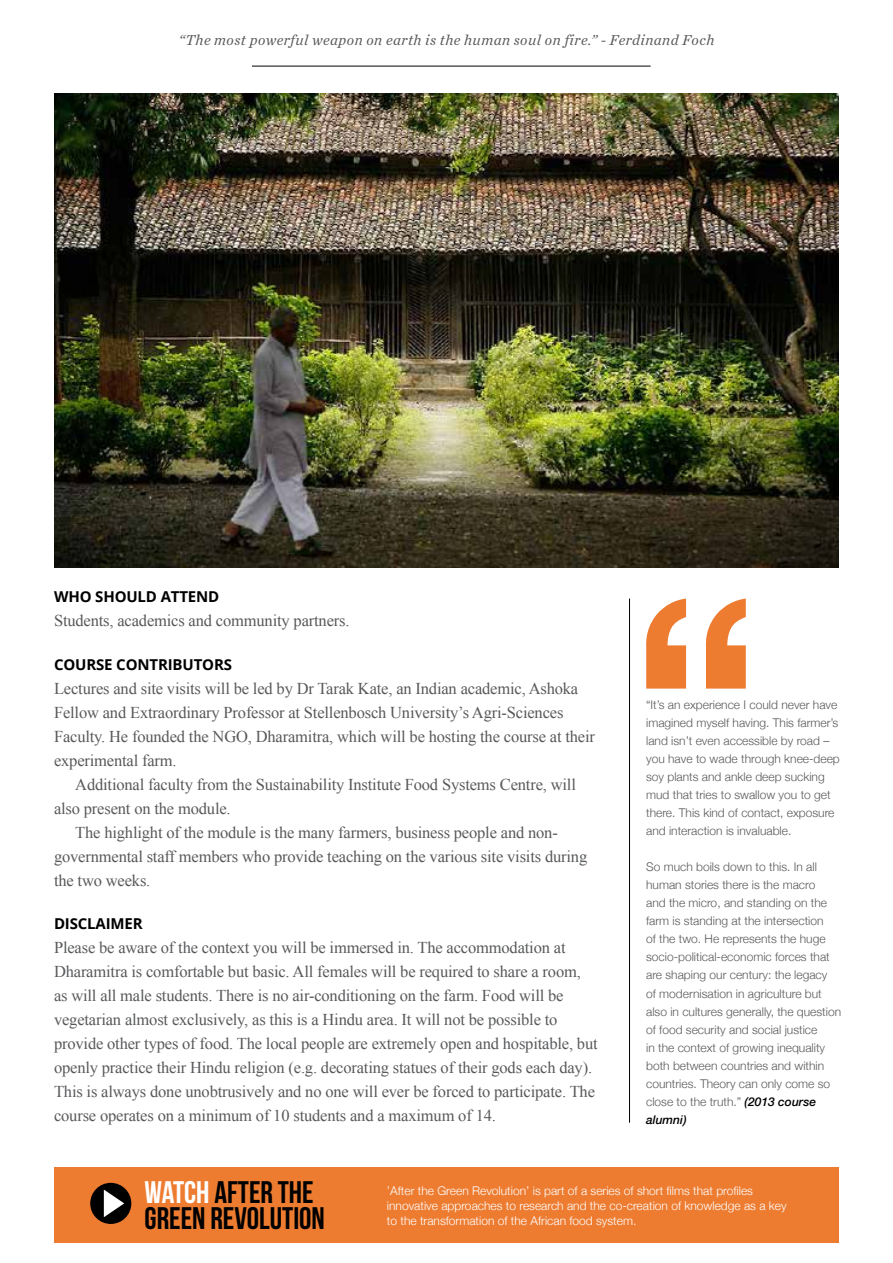
<style>
.page{position:relative;width:893px;height:1263px;background:#fff}
.page>*{position:absolute;margin:0;border:0;box-sizing:border-box;transform-origin:0 0}
.t1{font:31.2px/26.5px "Bebas Neue";color:#000}
.t2{font:16.5px/24px "Times New Roman";letter-spacing:-.01em;color:#58595b}
.t3{font:italic 15px "Chronicle Text G1";letter-spacing:.03em;color:#58595b}
.t4{font:700 15px "Open Sans";letter-spacing:-.01em;color:#000}
.t5{font:300 12px/18px "Helvetica Neue";color:#58595b}
.t6{font:300 12px/15.1px "Helvetica Neue";color:#fff}
.s1{font-weight:500;font-style:italic;color:#000}
.s2{color:#fff}
</style>
<div class="page">
<hr style="left:629px;top:598px;width:1px;height:525px;background:#000">
<svg style="left:646px;top:598px;width:100px;height:91px"></svg>
<hr style="left:252px;top:66px;width:399px;height:1px;background:#000">
<img style="left:54px;top:94px;width:785px;height:474px">
<div style="left:54px;top:1167px;width:785px;height:75px;background:#ed7c31"></div>
<div style="left:90px;top:1183px;width:41px;height:41px;background:#000;border-radius:50%"></div>
<svg style="left:104px;top:1189px;width:20px;height:28px"></svg>
<p class="t3" style="left:179px;top:29px;width:537px">“The most powerful weapon on earth is the human soul on fire.” - Ferdinand Foch</p>
<p class="t4" style="left:54px;top:586px;width:167px">WHO SHOULD ATTEND</p>
<p class="t2" style="left:54px;top:608px;width:297px">Students, academics and community partners.</p>
<p class="t4" style="left:54px;top:654px;width:180px">COURSE CONTRIBUTORS</p>
<p class="t2" style="left:54px;top:676px;width:542px">Lectures and site visits will be led by Dr Tarak Kate, an Indian academic, Ashoka Fellow and Extraordinary Professor at Stellenbosch University’s Agri-Sciences Faculty. He founded the NGO, Dharamitra, which will be hosting the course at their experimental farm.</p>
<p class="t2" style="left:54px;top:772px;width:523px;text-indent:21px">Additional faculty from the Sustainability Institute Food Systems Centre, will also present on the module.</p>
<p class="t2" style="left:54px;top:820px;width:535px;text-indent:21px">The highlight of the module is the many farmers, business people and non&shy;governmental staff members who provide teaching on the various site visits during the two weeks.</p>
<p class="t4" style="left:54px;top:913px;width:90px">DISCLAIMER</p>
<p class="t2" style="left:54px;top:935px;width:545px">Please be aware of the context you will be immersed in. The accommodation at Dharamitra is comfortable but basic. All females will be required to share a room, as will all male students. There is no air-conditioning on the farm. Food will be vegetarian almost exclusively, as this is a Hindu area. It will not be possible to provide other types of food. The local people are extremely open and hospitable, but openly practice their Hindu religion (e.g. decorating statues of their gods each day).<br>This is always done unobtrusively and no one will ever be forced to participate. The course operates on a minimum of 10 students and a maximum of 14.</p>
<p class="t5" style="left:646px;top:695px;width:195px">“It’s an experience I could never have imagined myself having. This farmer’s land isn’t even accessible by road – you have to wade through knee-deep soy plants and ankle deep sucking mud that tries to swallow you to get there. This kind of contact, exposure and interaction is invaluable.</p>
<p class="t5" style="left:646px;top:857px;width:196px">So much boils down to this. In all human stories there is the macro<br>and the micro, and standing on the farm is standing at the intersection<br>of the two. He represents the huge socio-political-economic forces that are shaping our century: the legacy<br>of modernisation in agriculture but also in cultures generally, the question of food security and social justice<br>in the context of growing inequality both between countries and within countries. Theory can only come so close to the truth.” <span class="s1">(2013 course alumni)</span></p>
<h1 class="t1" style="left:145px;top:1178px;width:182px"><span class="s2">WATCH</span> AFTER THE<br>GREEN REVOLUTION</h1>
<p class="t6" style="left:387px;top:1182px;width:401px">’After the Green Revolution’ is part of a series of short films that profiles innovative approaches to research and the co-creation of knowledge as a key to the transformation of the African food system.</p>
</div>
